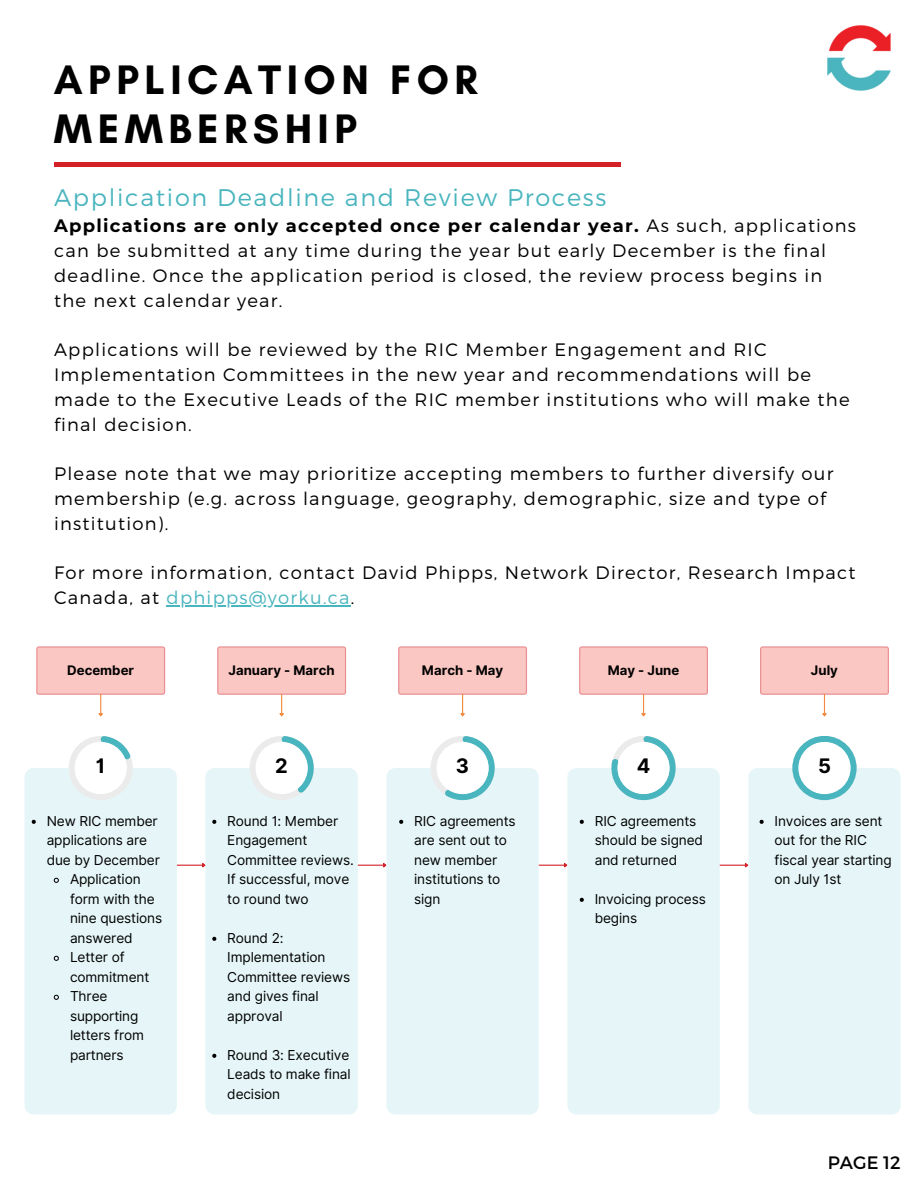
<style>
.page{position:relative;width:918px;height:1188px;background:#fff}
.page>*{position:absolute;margin:0;border:0;box-sizing:border-box;transform-origin:0 0}
.t1{font:700 42px/49.5px "Glacial Indifference";letter-spacing:.13em;color:#000}
.t2{font:300 24px "Montserrat";letter-spacing:.07em;color:#4ab5be}
.t3{font:700 20.1px "Inter";color:#000}
.t4{font:300 18px/24.8px "Montserrat";letter-spacing:.07em;color:#000}
.t5{font:18px "Montserrat";color:#000}
.t6{font:13.65px/19.5px "Inter";letter-spacing:-.01em;color:#000}
.t7{font:700 13.2px "Inter";color:#000}
.s1{font-weight:700}
.s2{color:#49b5be}
</style>
<div class="page">
<hr style="left:167px;top:605px;width:184px;height:1px;background:#49b5be">
<div style="left:54px;top:162px;width:567px;height:5px;background:#d42027"></div>
<img style="left:827px;top:25px;width:64px;height:66px">
<div style="left:25px;top:768px;width:152px;height:347px;background:#e6f6f8;border-radius:9px"></div>
<div style="left:205px;top:768px;width:153px;height:347px;background:#e6f6f8;border-radius:9px"></div>
<svg style="left:69px;top:736px;width:64px;height:64px"></svg>
<svg style="left:250px;top:736px;width:64px;height:64px"></svg>
<div style="left:75px;top:742px;width:52px;height:52px;background:#fff;border-radius:50%"></div>
<div style="left:256px;top:742px;width:52px;height:52px;background:#fff;border-radius:50%"></div>
<svg style="left:36px;top:646px;width:129px;height:71px"></svg>
<svg style="left:177px;top:862px;width:29px;height:7px"></svg>
<svg style="left:358px;top:863px;width:28px;height:5px"></svg>
<svg style="left:217px;top:646px;width:129px;height:71px"></svg>
<div style="left:386px;top:768px;width:153px;height:347px;background:#e6f6f8;border-radius:9px"></div>
<svg style="left:431px;top:736px;width:64px;height:64px"></svg>
<div style="left:437px;top:742px;width:52px;height:52px;background:#fff;border-radius:50%"></div>
<svg style="left:398px;top:646px;width:129px;height:71px"></svg>
<div style="left:567px;top:768px;width:153px;height:347px;background:#e6f6f8;border-radius:9px"></div>
<svg style="left:611px;top:736px;width:65px;height:64px"></svg>
<div style="left:617px;top:742px;width:53px;height:52px;background:#fff;border-radius:50%"></div>
<svg style="left:579px;top:646px;width:129px;height:71px"></svg>
<div style="left:748px;top:768px;width:153px;height:347px;background:#e6f6f8;border-radius:9px"></div>
<svg style="left:792px;top:736px;width:65px;height:64px"></svg>
<div style="left:798px;top:742px;width:53px;height:52px;background:#fff;border-radius:50%"></div>
<svg style="left:760px;top:646px;width:129px;height:71px"></svg>
<svg style="left:539px;top:863px;width:29px;height:5px"></svg>
<svg style="left:720px;top:863px;width:29px;height:5px"></svg>
<svg style="left:32px;top:820px;width:4px;height:4px"></svg>
<svg style="left:53px;top:877px;width:6px;height:6px"></svg>
<svg style="left:53px;top:955px;width:6px;height:6px"></svg>
<svg style="left:53px;top:994px;width:6px;height:6px"></svg>
<svg style="left:212px;top:820px;width:4px;height:4px"></svg>
<svg style="left:212px;top:937px;width:4px;height:4px"></svg>
<svg style="left:212px;top:1054px;width:4px;height:4px"></svg>
<svg style="left:399px;top:820px;width:4px;height:4px"></svg>
<svg style="left:580px;top:820px;width:4px;height:4px"></svg>
<svg style="left:580px;top:898px;width:4px;height:4px"></svg>
<svg style="left:760px;top:820px;width:4px;height:4px"></svg>
<h3 class="t1" style="left:54px;top:54px;width:425px">APPLICATION FOR<br>MEMBERSHIP</h3>
<h1 class="t2" style="left:54px;top:182px;width:554px">Application Deadline and Review Process</h1>
<h1 class="t4" style="left:54px;top:212px;width:803px;line-height:25.2px"><span class="s1">Applications are only accepted once per calendar year.</span> As such, applications can be submitted at any time during the year but early December is the final deadline. Once the application period is closed, the review process begins in the next calendar year.</h1>
<p class="t4" style="left:54px;top:337px;width:797px">Applications will be reviewed by the RIC Member Engagement and RIC Implementation Committees in the new year and recommendations will be made to the Executive Leads of the RIC member institutions who will make the final decision.</p>
<p class="t4" style="left:54px;top:460px;width:781px">Please note that we may prioritize accepting members to further diversify our membership (e.g. across language, geography, demographic, size and type of institution).</p>
<h3 class="t4" style="left:54px;top:559px;width:803px">For more information, contact David Phipps, Network Director, Research Impact<br>Canada, at <span class="s2">dphipps@yorku.ca</span>.</h3>
<p class="t7" style="left:67px;top:662px;width:68px">December</p>
<h4 class="t7" style="left:229px;top:662px;width:108px">January - March</h4>
<p class="t7" style="left:422px;top:662px;width:83px">March - May</p>
<p class="t7" style="left:608px;top:662px;width:73px">May - June</p>
<p class="t7" style="left:811px;top:662px;width:28px">July</p>
<h4 class="t3" style="left:96px;top:754px;width:11px">1</h4>
<p class="t3" style="left:275px;top:754px;width:14px">2</p>
<h4 class="t3" style="left:456px;top:754px;width:15px">3</h4>
<p class="t3" style="left:637px;top:754px;width:15px">4</p>
<h4 class="t3" style="left:818px;top:754px;width:14px">5</h4>
<p class="t6" style="left:47px;top:811px;width:115px">New RIC member applications are due by December</p>
<h4 class="t6" style="left:70px;top:870px;width:94px">Application form with the nine questions answered</h4>
<p class="t6" style="left:70px;top:948px;width:81px">Letter of commitment</p>
<p class="t6" style="left:70px;top:987px;width:76px">Three supporting letters from partners</p>
<p class="t6" style="left:227px;top:811px;width:128px">Round 1: Member<br>Engagement<br>Committee reviews.<br>If successful, move to round two</p>
<p class="t6" style="left:227px;top:928px;width:124px">Round 2:<br>Implementation<br>Committee reviews and gives final approval</p>
<p class="t6" style="left:227px;top:1045px;width:125px;text-align:justify">Round 3: Executive Leads to make final decision</p>
<p class="t6" style="left:414px;top:811px;width:103px">RIC agreements are sent out to new member institutions to sign</p>
<p class="t6" style="left:595px;top:811px;width:110px">RIC agreements should be signed and returned</p>
<p class="t6" style="left:595px;top:889px;width:113px">Invoicing process begins</p>
<p class="t6" style="left:775px;top:811px;width:119px">Invoices are sent out for the RIC fiscal year starting on July 1st</p>
<h3 class="t5" style="left:828px;top:1150px;width:74px">PAGE 12</h3>
</div>
